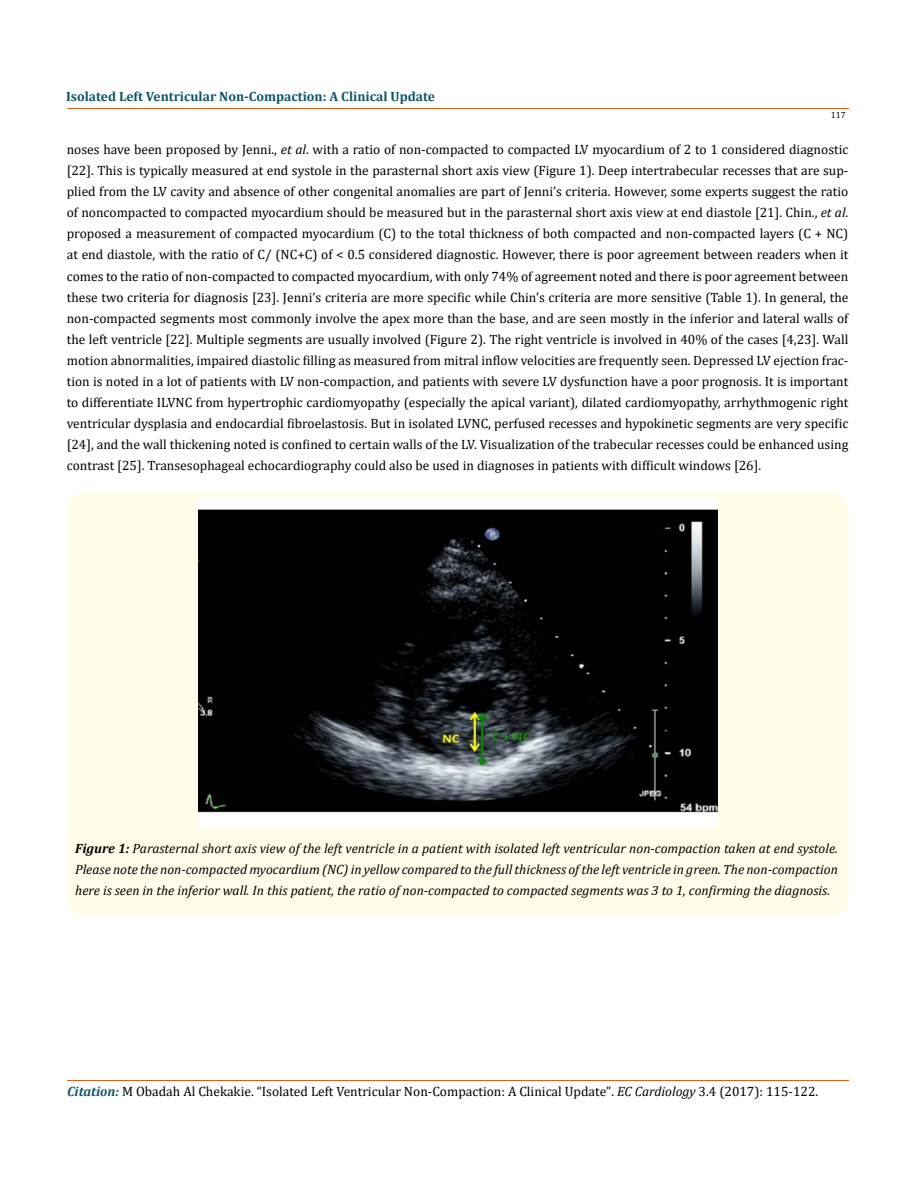
<style>
.page{position:relative;width:917px;height:1190px;background:#fff}
.page>*{position:absolute;margin:0;border:0;box-sizing:border-box;transform-origin:0 0}
.t1{font:13.5px/21px "Cambria";color:#000;text-align:justify}
.t2{font:italic 13.5px/21px "Cambria";color:#000;text-align:justify}
.t3{font:700 13.5px "Cambria";color:#0e546a}
.t4{font:9px "Cambria";color:#000}
.s1{font-style:italic}
.s2{font-weight:700}
.s3{font-weight:700;font-style:italic;color:#0e546a}
.s4{font-size:13.35px}
</style>
<div class="page">
<hr style="left:67px;top:1080px;width:781px;height:1px;background:#e05d1a">
<div style="left:67px;top:492px;width:781px;height:424px;background:#fffde9;border-radius:18px"></div>
<img style="left:198px;top:499px;width:519px;height:328px">
<p class="t3" style="left:66px;top:87px;width:370px">Isolated Left Ventricular Non-Compaction: A Clinical Update</p>
<p class="t4" style="left:830px;top:110px;width:16px">117</p>
<p class="t1" style="left:67px;top:139px;width:783px">noses have been proposed by Jenni., <span class="s1">et al</span>. with a ratio of non-compacted to compacted LV myocardium of 2 to 1 considered diagnostic [22]. This is typically measured at end systole in the parasternal short axis view (Figure 1). Deep intertrabecular recesses that are sup&shy;plied from the LV cavity and absence of other congenital anomalies are part of Jenni’s criteria. However, some experts suggest the ratio of noncompacted to compacted myocardium should be measured but in the parasternal short axis view at end diastole [21]. Chin., <span class="s1">et al</span>. proposed a measurement of compacted myocardium (C) to the total thickness of both compacted and non-compacted layers (C + NC) at end diastole, with the ratio of C/ (NC+C) of &lt; 0.5 considered diagnostic. However, there is poor agreement between readers when it comes to the ratio of non-compacted to compacted myocardium, with only 74% of agreement noted and there is poor agreement between these two criteria for diagnosis [23]. Jenni’s criteria are more specific while Chin’s criteria are more sensitive (Table 1). In general, the non-compacted segments most commonly involve the apex more than the base, and are seen mostly in the inferior and lateral walls of the left ventricle [22]. Multiple segments are usually involved (Figure 2). The right ventricle is involved in 40% of the cases [4,23]. Wall motion abnormalities, impaired diastolic filling as measured from mitral inflow velocities are frequently seen. Depressed LV ejection frac&shy;tion is noted in a lot of patients with LV non-compaction, and patients with severe LV dysfunction have a poor prognosis. It is important to differentiate ILVNC from hypertrophic cardiomyopathy (especially the apical variant), dilated cardiomyopathy, arrhythmogenic right ventricular dysplasia and endocardial fibroelastosis. But in isolated LVNC, perfused recesses and hypokinetic segments are very specific [24], and the wall thickening noted is confined to certain walls of the LV. Visualization of the trabecular recesses could be enhanced using contrast [25]. Transesophageal echocardiography could also be used in diagnoses in patients with difficult windows [26].</p>
<p class="t2" style="left:75px;top:837px;width:764px"><span class="s2">Figure 1:</span> Parasternal short axis view of the left ventricle in a patient with isolated left ventricular non-compaction taken at end systole.<br>Please note the non-compacted myocardium (NC) in yellow compared to the full thickness of the left ventricle in green. The non-compaction here is seen in the inferior wall. In this patient, the ratio of non-compacted to compacted segments was 3 to 1, confirming the diagnosis.</p>
<p class="t1" style="left:67px;top:1080px;width:752px"><span class="s3">Citation:</span> M Obadah Al Chekakie. “Isolated Left Ventricular Non-Compaction: A Clinical Update”<span class="s4">.</span> <span class="s1">EC Cardiology</span> <span class="s4">3</span>.4 (2017): 115-122.</p>
</div>
